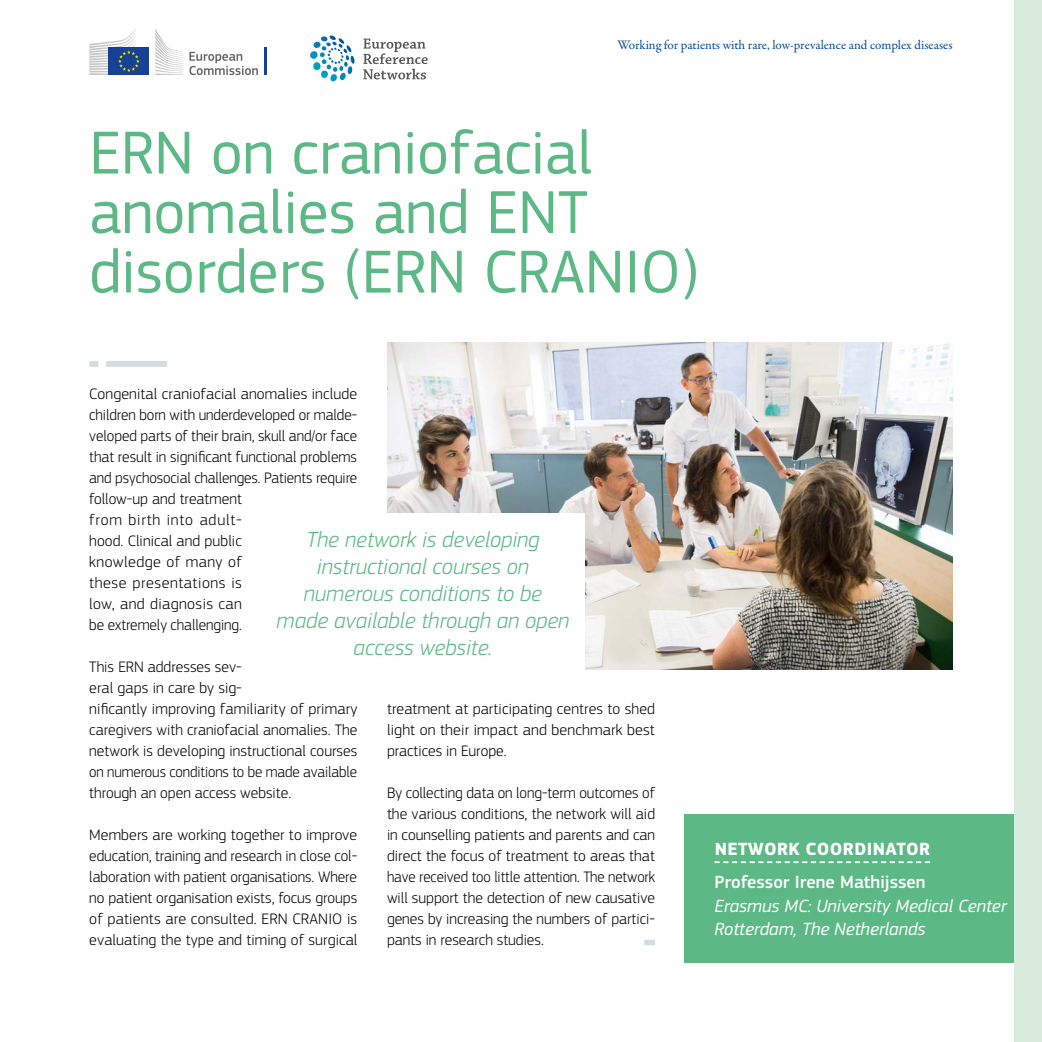
<style>
.page{position:relative;width:1042px;height:1042px;background:#fff}
.page>*{position:absolute;margin:0;border:0;box-sizing:border-box;transform-origin:0 0}
._01-ERN_Title{font:63px/59.5px "EC Square Sans Pro";color:#5cb885}
._03-ERN_Exergue{font:italic 300 22.75px/27.1px "EC Square Sans Pro";color:#5cb885;text-align:center}
._06-Network_Function{font:italic 18.38px/23.6px "EC Square Sans Pro";color:#fff}
._05-Network_Name{font:500 18.38px "EC Square Sans Pro";color:#fff}
._04-Network_Title{font:700 18.38px "EC Square Sans Pro";letter-spacing:.02em;color:#fff}
._03-Body_Gris{font:300 15.75px/21px "EC Square Sans Pro";color:#000;text-align:justify}
._02-ERN_Body___FILET{font:300 15.75px/21px "EC Square Sans Pro";color:#000}
._02-ERN_Body___BLOC{font:300 15.75px/21px "EC Square Sans Pro";color:#000;text-align:justify}
.t1{font:13.12px "Garamond Premr Pro";color:#004994}
</style>
<div class="page">
<img style="left:387px;top:342px;width:565px;height:328px">
<svg style="left:644px;top:940px;width:11px;height:5px"></svg>
<div style="left:262px;top:513px;width:322px;height:159px;background:#fff"></div>
<svg style="left:89px;top:361px;width:78px;height:6px"></svg>
<div style="left:685px;top:814px;width:357px;height:148px;background:#5cb885"></div>
<svg style="left:714px;top:861px;width:216px;height:2px"></svg>
<svg style="left:155px;top:29px;width:28px;height:46px"></svg>
<div style="left:109px;top:48px;width:40px;height:27px;background:#164194"></div>
<svg style="left:89px;top:29px;width:51px;height:46px"></svg>
<svg style="left:189px;top:52px;width:69px;height:23px"></svg>
<hr style="left:264px;top:48px;width:2px;height:27px;background:#164194">
<svg style="left:363px;top:39px;width:65px;height:40px"></svg>
<svg style="left:310px;top:35px;width:45px;height:47px"></svg>
<div style="left:1014px;top:0;width:28px;height:1042px;background:#d8ebdd"></div>
<p class="t1" style="left:617px;top:37px;width:337px">Working for patients with rare, low-prevalence and complex diseases</p>
<p class="_01-ERN_Title" style="left:89px;top:123px;width:611px">ERN on craniofacial anomalies and ENT disorders (ERN CRANIO)</p>
<p class="_02-ERN_Body___FILET" style="left:89px;top:383px;width:269px">Congenital craniofacial anomalies include children born with underdeveloped or malde&shy;veloped parts of their brain, skull and/or face that result in significant functional problems and psychosocial challenges. Patients require follow-up and treatment<br>from birth into adult-<br>hood. Clinical and public<br>knowledge of many of<br>these presentations is<br>low, and diagnosis can<br>be extremely challenging.</p>
<p class="_03-Body_Gris" style="left:89px;top:656px;width:270px;text-align:left">This ERN addresses sev-<br>eral gaps in care by sig-<br>nificantly improving familiarity of primary caregivers with craniofacial anomalies. The network is developing instructional courses on numerous conditions to be made available through an open access website.</p>
<p class="_03-Body_Gris" style="left:89px;top:824px;width:270px">Members are working together to improve education, training and research in close col&shy;laboration with patient organisations. Where no patient organisation exists, focus groups of patients are consulted. ERN CRANIO is evaluating the type and timing of surgical</p>
<p class="_03-ERN_Exergue" style="left:277px;top:526px;width:294px">The network is developing instructional courses on numerous conditions to be made available through an open access website.</p>
<p class="_03-Body_Gris" style="left:387px;top:698px;width:269px">treatment at participating centres to shed light on their impact and benchmark best practices in Europe.</p>
<p class="_02-ERN_Body___BLOC" style="left:387px;top:782px;width:270px">By collecting data on long-term outcomes of the various conditions, the network will aid in counselling patients and parents and can direct the focus of treatment to areas that have received too little attention. The network will support the detection of new causative genes by increasing the numbers of partici&shy;pants in research studies.</p>
<p class="_04-Network_Title" style="left:715px;top:837px;width:217px">NETWORK COORDINATOR</p>
<p class="_05-Network_Name" style="left:714px;top:871px;width:213px">Professor Irene Mathijssen</p>
<p class="_06-Network_Function" style="left:714px;top:894px;width:294px">Erasmus MC: University Medical Center<br>Rotterdam, The Netherlands</p>
</div>
